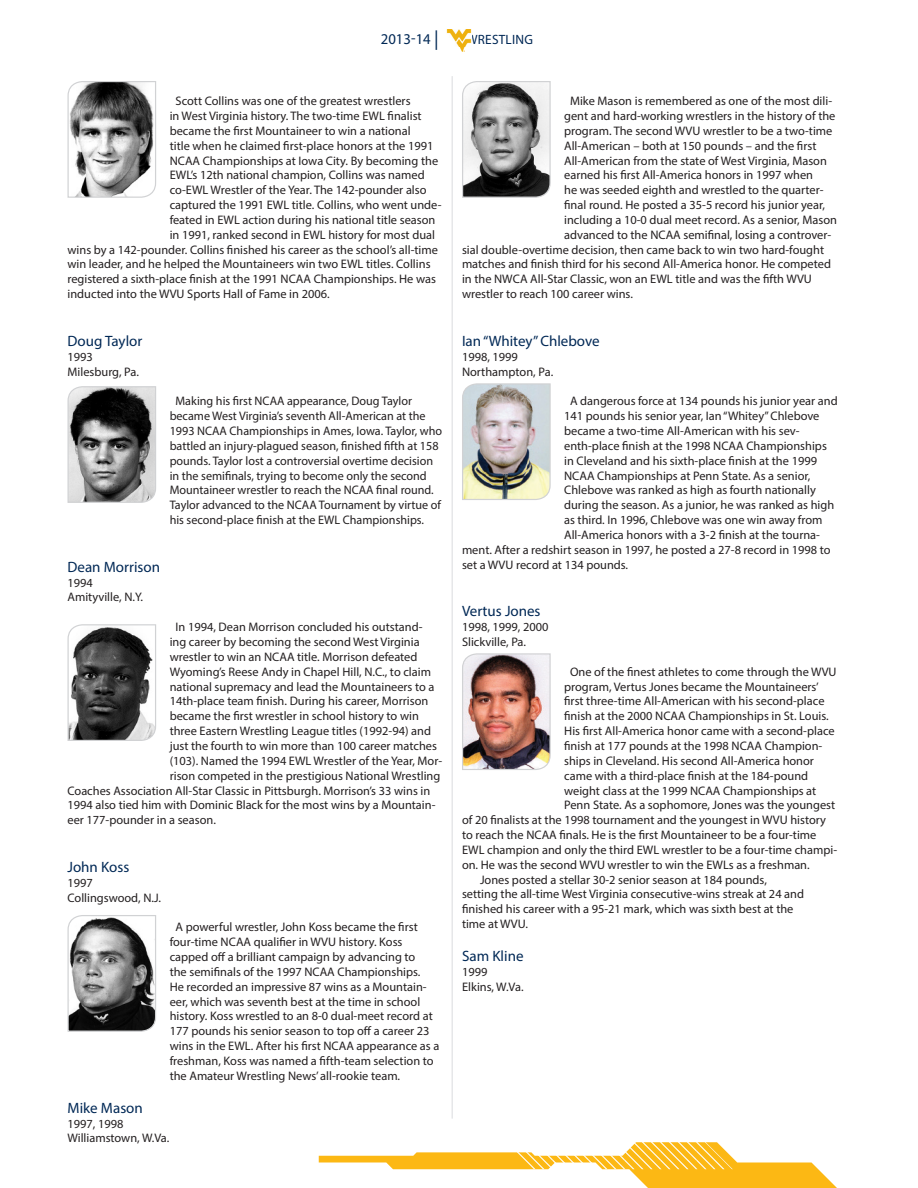
<style>
.page{position:relative;width:918px;height:1188px;background:#fff}
.page>*{position:absolute;margin:0;border:0;box-sizing:border-box;transform-origin:0 0}
.t1{font:15px "Myriad Pro";color:#002855}
.t2{font:13.5px "Myriad Pro";letter-spacing:.02em;color:#002855}
.t3{font:12.3px/14.9px "Myriad Pro";color:#231f20}
.s1{font-size:19.5px}
</style>
<div class="page">
<img style="left:447px;top:29px;width:25px;height:22px">
<svg style="left:319px;top:1088px;width:518px;height:100px"></svg>
<svg style="left:67px;top:81px;width:89px;height:117px"></svg>
<svg style="left:462px;top:81px;width:89px;height:117px"></svg>
<img style="left:462px;top:383px;width:89px;height:117px">
<svg style="left:67px;top:386px;width:89px;height:117px;background:#7c7c7c"></svg>
<svg style="left:67px;top:624px;width:89px;height:117px"></svg>
<svg style="left:67px;top:915px;width:89px;height:117px"></svg>
<img style="left:462px;top:653px;width:89px;height:117px">
<hr style="left:452px;top:76px;width:1px;height:1043px;background:#e6e7e9">
<p class="t1" style="left:381px;top:30px;width:60px">2013-14 <span class="s1">|</span></p>
<p class="t2" style="left:466px;top:31px;width:68px">WRESTLING</p>
<p class="t3" style="left:176px;top:93px;width:237px">Scott Collins was one of the greatest wrestlers</p>
<p class="t3" style="left:170px;top:108px;width:253px">in West Virginia history. The two-time EWL finalist</p>
<p class="t3" style="left:170px;top:123px;width:243px">became the first Mountaineer to win a national</p>
<p class="t3" style="left:170px;top:138px;width:265px">title when he claimed first-place honors at the 1991</p>
<p class="t3" style="left:170px;top:153px;width:270px">NCAA Championships at Iowa City. By becoming the</p>
<p class="t3" style="left:170px;top:168px;width:256px">EWL’s 12th national champion, Collins was named</p>
<p class="t3" style="left:170px;top:182px;width:258px">co-EWL Wrestler of the Year. The 142-pounder also</p>
<p class="t3" style="left:170px;top:197px;width:273px">captured the 1991 EWL title. Collins, who went unde-</p>
<p class="t3" style="left:170px;top:212px;width:267px">feated in EWL action during his national title season</p>
<p class="t3" style="left:170px;top:227px;width:267px">in 1991, ranked second in EWL history for most dual</p>
<p class="t3" style="left:68px;top:242px;width:372px">wins by a 142-pounder. Collins finished his career as the school’s all-time</p>
<p class="t3" style="left:68px;top:257px;width:365px">win leader, and he helped the Mountaineers win two EWL titles. Collins</p>
<p class="t3" style="left:68px;top:272px;width:370px">registered a sixth-place finish at the 1991 NCAA Championships. He was</p>
<p class="t3" style="left:68px;top:286px;width:264px">inducted into the WVU Sports Hall of Fame in 2006.</p>
<p class="t1" style="left:68px;top:332px;width:76px">Doug Taylor</p>
<p class="t3" style="left:68px;top:349px;width:27px">1993</p>
<p class="t3" style="left:68px;top:364px;width:73px">Milesburg, Pa.</p>
<p class="t3" style="left:170px;top:394px;width:274px;text-indent:6px">Making his first NCAA appearance, Doug Taylor became West Virginia’s seventh All-American at the 1993 NCAA Championships in Ames, Iowa. Taylor, who battled an injury-plagued season, finished fifth at 158 pounds. Taylor lost a controversial overtime decision in the semifinals, trying to become only the second Mountaineer wrestler to reach the NCAA final round.<br>Taylor advanced to the NCAA Tournament by virtue of his second-place finish at the EWL Championships.</p>
<p class="t1" style="left:68px;top:558px;width:94px">Dean Morrison</p>
<p class="t3" style="left:68px;top:575px;width:27px">1994</p>
<p class="t3" style="left:68px;top:590px;width:77px">Amityville, N.Y.</p>
<p class="t3" style="left:176px;top:619px;width:248px">In 1994, Dean Morrison concluded his outstand-</p>
<p class="t3" style="left:170px;top:634px;width:251px">ing career by becoming the second West Virginia</p>
<p class="t3" style="left:170px;top:649px;width:249px">wrestler to win an NCAA title. Morrison defeated</p>
<p class="t3" style="left:170px;top:664px;width:263px">Wyoming’s Reese Andy in Chapel Hill, N.C., to claim</p>
<p class="t3" style="left:170px;top:679px;width:266px">national supremacy and lead the Mountaineers to a</p>
<p class="t3" style="left:170px;top:694px;width:260px">14th-place team finish. During his career, Morrison</p>
<p class="t3" style="left:170px;top:709px;width:251px">became the first wrestler in school history to win</p>
<p class="t3" style="left:170px;top:723px;width:263px">three Eastern Wrestling League titles (1992-94) and</p>
<p class="t3" style="left:170px;top:738px;width:269px">just the fourth to win more than 100 career matches</p>
<p class="t3" style="left:170px;top:753px;width:274px">(103). Named the 1994 EWL Wrestler of the Year, Mor-</p>
<p class="t3" style="left:170px;top:768px;width:272px">rison competed in the prestigious National Wrestling</p>
<p class="t3" style="left:68px;top:783px;width:364px">Coaches Association All-Star Classic in Pittsburgh. Morrison’s 33 wins in</p>
<p class="t3" style="left:68px;top:798px;width:370px">1994 also tied him with Dominic Black for the most wins by a Mountain-</p>
<p class="t3" style="left:68px;top:812px;width:150px">eer 177-pounder in a season.</p>
<p class="t1" style="left:68px;top:858px;width:63px">John Koss</p>
<p class="t3" style="left:68px;top:875px;width:27px">1997</p>
<p class="t3" style="left:68px;top:890px;width:95px">Collingswood, N.J.</p>
<p class="t3" style="left:170px;top:920px;width:271px;text-indent:6px">A powerful wrestler, John Koss became the first four-time NCAA qualifier in WVU history. Koss capped off a brilliant campaign by advancing to<br>the semifinals of the 1997 NCAA Championships.<br>He recorded an impressive 87 wins as a Mountain&shy;eer, which was seventh best at the time in school history. Koss wrestled to an 8-0 dual-meet record at 177 pounds his senior season to top off a career 23 wins in the EWL. After his first NCAA appearance as a freshman, Koss was named a fifth-team selection to the Amateur Wrestling News’ all-rookie team.</p>
<p class="t1" style="left:68px;top:1098px;width:77px">Mike Mason</p>
<p class="t3" style="left:68px;top:1116px;width:57px">1997, 1998</p>
<p class="t3" style="left:68px;top:1131px;width:103px">Williamstown, W.Va.</p>
<p class="t3" style="left:570px;top:93px;width:264px">Mike Mason is remembered as one of the most dili-</p>
<p class="t3" style="left:564px;top:108px;width:273px">gent and hard-working wrestlers in the history of the</p>
<p class="t3" style="left:564px;top:123px;width:270px">program. The second WVU wrestler to be a two-time</p>
<p class="t3" style="left:564px;top:138px;width:254px">All-American – both at 150 pounds – and the first</p>
<p class="t3" style="left:564px;top:153px;width:264px">All-American from the state of West Virginia, Mason</p>
<p class="t3" style="left:564px;top:168px;width:251px">earned his first All-America honors in 1997 when</p>
<p class="t3" style="left:564px;top:182px;width:261px">he was seeded eighth and wrestled to the quarter-</p>
<p class="t3" style="left:564px;top:197px;width:262px">final round. He posted a 35-5 record his junior year,</p>
<p class="t3" style="left:564px;top:212px;width:274px">including a 10-0 dual meet record. As a senior, Mason</p>
<p class="t3" style="left:564px;top:227px;width:269px">advanced to the NCAA semifinal, losing a controver-</p>
<p class="t3" style="left:462px;top:242px;width:364px">sial double-overtime decision, then came back to win two hard-fought</p>
<p class="t3" style="left:462px;top:257px;width:371px">matches and finish third for his second All-America honor. He competed</p>
<p class="t3" style="left:462px;top:272px;width:351px">in the NWCA All-Star Classic, won an EWL title and was the fifth WVU</p>
<p class="t3" style="left:462px;top:286px;width:172px">wrestler to reach 100 career wins.</p>
<p class="t1" style="left:462px;top:332px;width:139px">Ian “Whitey” Chlebove</p>
<p class="t3" style="left:462px;top:349px;width:57px">1998, 1999</p>
<p class="t3" style="left:462px;top:364px;width:93px">Northampton, Pa.</p>
<p class="t3" style="left:570px;top:394px;width:269px">A dangerous force at 134 pounds his junior year and</p>
<p class="t3" style="left:564px;top:408px;width:257px">141 pounds his senior year, Ian “Whitey” Chlebove</p>
<p class="t3" style="left:564px;top:423px;width:237px">became a two-time All-American with his sev-</p>
<p class="t3" style="left:564px;top:438px;width:264px">enth-place finish at the 1998 NCAA Championships</p>
<p class="t3" style="left:564px;top:453px;width:254px">in Cleveland and his sixth-place finish at the 1999</p>
<p class="t3" style="left:564px;top:468px;width:248px">NCAA Championships at Penn State. As a senior,</p>
<p class="t3" style="left:564px;top:483px;width:253px">Chlebove was ranked as high as fourth nationally</p>
<p class="t3" style="left:564px;top:497px;width:272px">during the season. As a junior, he was ranked as high</p>
<p class="t3" style="left:564px;top:512px;width:260px">as third. In 1996, Chlebove was one win away from</p>
<p class="t3" style="left:564px;top:527px;width:257px">All-America honors with a 3-2 finish at the tourna-</p>
<p class="t3" style="left:462px;top:542px;width:370px">ment. After a redshirt season in 1997, he posted a 27-8 record in 1998 to</p>
<p class="t3" style="left:462px;top:557px;width:168px">set a WVU record at 134 pounds.</p>
<p class="t1" style="left:462px;top:602px;width:80px">Vertus Jones</p>
<p class="t3" style="left:462px;top:619px;width:88px">1998, 1999, 2000</p>
<p class="t3" style="left:462px;top:634px;width:66px">Slickville, Pa.</p>
<p class="t3" style="left:570px;top:664px;width:268px">One of the finest athletes to come through the WVU</p>
<p class="t3" style="left:564px;top:679px;width:256px">program, Vertus Jones became the Mountaineers’</p>
<p class="t3" style="left:564px;top:694px;width:262px">first three-time All-American with his second-place</p>
<p class="t3" style="left:564px;top:709px;width:266px">finish at the 2000 NCAA Championships in St. Louis.</p>
<p class="t3" style="left:564px;top:723px;width:272px">His first All-America honor came with a second-place</p>
<p class="t3" style="left:564px;top:738px;width:260px">finish at 177 pounds at the 1998 NCAA Champion-</p>
<p class="t3" style="left:564px;top:753px;width:251px">ships in Cleveland. His second All-America honor</p>
<p class="t3" style="left:564px;top:768px;width:246px">came with a third-place finish at the 184-pound</p>
<p class="t3" style="left:564px;top:783px;width:254px">weight class at the 1999 NCAA Championships at</p>
<p class="t3" style="left:564px;top:798px;width:273px">Penn State. As a sophomore, Jones was the youngest</p>
<p class="t3" style="left:462px;top:812px;width:366px">of 20 finalists at the 1998 tournament and the youngest in WVU history</p>
<p class="t3" style="left:462px;top:827px;width:356px">to reach the NCAA finals. He is the first Mountaineer to be a four-time</p>
<p class="t3" style="left:462px;top:842px;width:377px">EWL champion and only the third EWL wrestler to be a four-time champi-</p>
<p class="t3" style="left:462px;top:857px;width:349px">on. He was the second WVU wrestler to win the EWLs as a freshman.</p>
<p class="t3" style="left:462px;top:872px;width:344px;text-indent:18px">Jones posted a stellar 30-2 senior season at 184 pounds, setting the all-time West Virginia consecutive-wins streak at 24 and finished his career with a 95-21 mark, which was sixth best at the time at WVU.</p>
<p class="t1" style="left:462px;top:947px;width:63px">Sam Kline</p>
<p class="t3" style="left:462px;top:964px;width:27px">1999</p>
<p class="t3" style="left:462px;top:979px;width:63px">Elkins, W.Va.</p>
</div>
